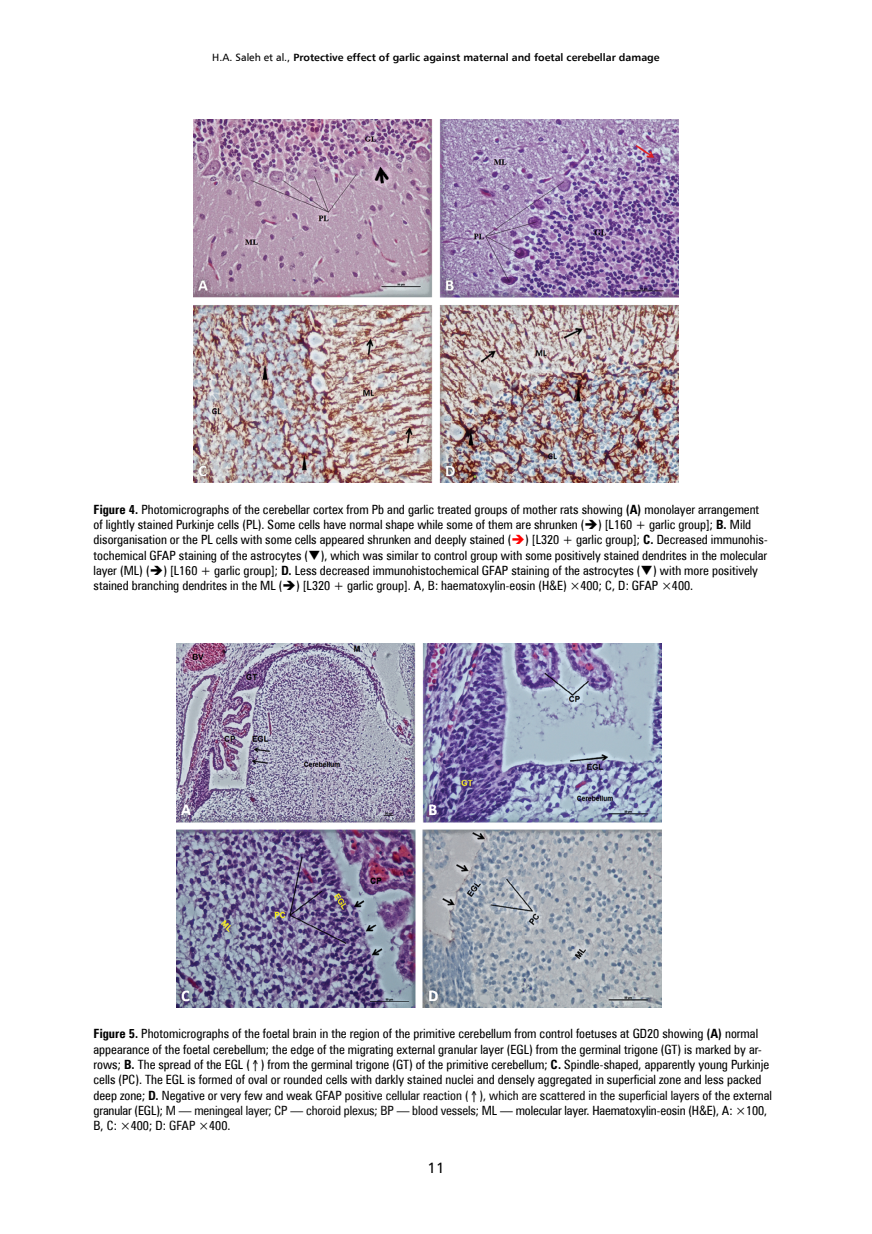
<style>
.page{position:relative;width:872px;height:1234px;background:#fff}
.page>*{position:absolute;margin:0;border:0;box-sizing:border-box;transform-origin:0 0}
.t1{font:15px "Humnst 777 EU";color:#000}
.t2{font:12.75px/15.3px "Zurich Cn EU";color:#000}
.t3{font:700 10.5px "Humnst 777 EU";color:#000}
.s1{font-weight:400}
.s2{font-weight:700}
.s3{color:#f00}
.s4{font-family:"Swis 721 Cn EU"}
.s5{color:#0d0d0d}
</style>
<div class="page">
<img style="left:194px;top:119px;width:484px;height:364px">
<img style="left:176px;top:643px;width:485px;height:364px">
<p class="t3" style="left:212px;top:50px;width:449px"><span class="s1">H.A. Saleh et al.,</span> Protective effect of garlic against maternal and foetal cerebellar damage</p>
<p class="t2" style="left:94px;top:501px;width:675px"><span class="s2">Figure 4.</span> Photomicrographs of the cerebellar cortex from Pb and garlic treated groups of mother rats showing <span class="s2">(A)</span> monolayer arrangement of lightly stained Purkinje cells (PL). Some cells have normal shape while some of them are shrunken (➔) [L160 + garlic group]; <span class="s2">B.</span> Mild disorganisation or the PL cells with some cells appeared shrunken and deeply stained (<span class="s3">➔</span>) [L320 + garlic group]; <span class="s2">C.</span> Decreased immunohis&shy;tochemical GFAP staining of the astrocytes (❑), which was similar to control group with some positively stained dendrites in the molecular layer (ML) (➔) [L160 + garlic group]; <span class="s2">D.</span> Less decreased immunohistochemical GFAP staining of the astrocytes (❑) with more positively stained branching dendrites in the ML (➔) [L320 + garlic group]. A, B: haematoxylin-eosin (H<span class="s4">&amp;</span>E) ×400; C, D: GFAP ×400.</p>
<p class="t2" style="left:94px;top:1025px;width:680px"><span class="s2">Figure 5.</span> Photomicrographs of the foetal brain in the region of the primitive cerebellum from control foetuses at GD20 showing <span class="s2">(A)</span> normal appearance of the foetal cerebellum; the edge of the migrating external granular layer (EGL) from the germinal trigone (GT) is marked by ar&shy;rows; <span class="s2">B.</span> The spread of the EGL (−) from the germinal trigone (GT) of the primitive cerebellum; <span class="s2">C.</span> Spindle-shaped, apparently young Purkinje cells (PC). The EGL is formed of oval or rounded cells with darkly stained nuclei and densely aggregated in superficial zone and less packed deep zone; <span class="s2">D.</span> Negative or very few and weak <span class="s5">GFAP positive cellular reaction (</span>−<span class="s5">), which are scattered in the superficial layers</span> of the external granular (EGL); <span class="s5">M — meningeal layer; CP — choroid plexus; BP — blood vessels;</span> ML — molecular layer. Haematoxylin-eosin (H<span class="s4">&amp;</span>E), A: ×100, B, C: ×400; D: <span class="s5">GFAP</span> ×400.</p>
<p class="t1" style="left:427px;top:1157px;width:19px">11</p>
</div>
